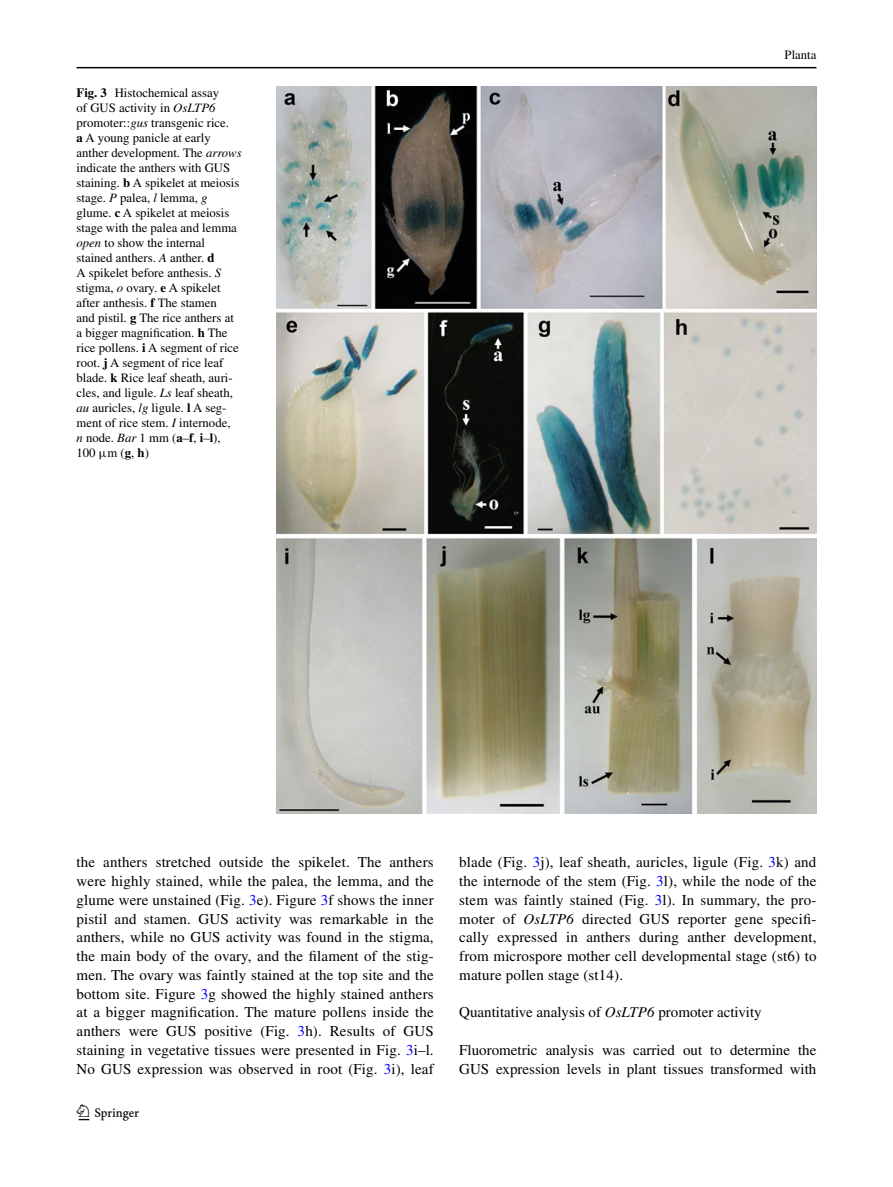
<style>
.page{position:relative;width:893px;height:1187px;background:#fff}
.page>*{position:absolute;margin:0;border:0;box-sizing:border-box;transform-origin:0 0}
.t1{font:22.5px "Springnew";color:#000}
.t2{font:15px/18.8px "Times";letter-spacing:.01em;color:#000;text-align:justify}
.t3{font:12.75px/15px "Times";color:#000}
.s1{font-weight:700}
.s2{font-style:italic}
.s3{font-family:"MTGU"}
.s4{color:#00f}
</style>
<div class="page">
<hr style="left:77px;top:67px;width:739px;height:1px;background:#000">
<img style="left:276px;top:87px;width:540px;height:726px">
<p class="t3" style="left:77px;top:85px;width:167px"><span class="s1">Fig. 3</span> Histochemical assay<br>of GUS activity in <span class="s2">OsLTP6 </span>promoter::<span class="s2">gus</span> transgenic rice.<br><span class="s1">a</span> A young panicle at early anther development. The <span class="s2">arrows </span>indicate the anthers with GUS staining. <span class="s1">b</span> A spikelet at meiosis stage. <span class="s2">P</span> palea, <span class="s2">l</span> lemma, <span class="s2">g </span>glume. <span class="s1">c</span> A spikelet at meiosis stage with the palea and lemma <span class="s2">open</span> to show the internal stained anthers. <span class="s2">A</span> anther. <span class="s1">d<br></span>A spikelet before anthesis. <span class="s2">S </span>stigma, <span class="s2">o</span> ovary. <span class="s1">e</span> A spikelet after anthesis. <span class="s1">f</span> The stamen<br>and pistil. <span class="s1">g</span> The rice anthers at a bigger magnification. <span class="s1">h</span> The rice pollens. <span class="s1">i</span> A segment of rice root. <span class="s1">j</span> A segment of rice leaf blade. <span class="s1">k</span> Rice leaf sheath, auri&shy;cles, and ligule. <span class="s2">Ls</span> leaf sheath, <span class="s2">au</span> auricles, <span class="s2">lg</span> ligule. <span class="s1">l</span> A seg&shy;ment of rice stem. <span class="s2">I</span> internode,<br><span class="s2">n</span> node. <span class="s2">Bar</span> 1 mm (<span class="s1">a</span>–<span class="s1">f</span>, <span class="s1">i</span>–<span class="s1">l</span>),<br>100 <span class="s3">μ</span>m (<span class="s1">g</span>, <span class="s1">h</span>)</p>
<p class="t3" style="left:785px;top:48px;width:33px">Planta</p>
<p class="t2" style="left:77px;top:852px;width:359px">the anthers stretched outside the spikelet. The anthers were highly stained, while the palea, the lemma, and the glume were unstained (Fig. <span class="s4">3</span>e). Figure <span class="s4">3</span>f shows the inner pistil and stamen. GUS activity was remarkable in the anthers, while no GUS activity was found in the stigma, the main body of the ovary, and the filament of the stig&shy;men. The ovary was faintly stained at the top site and the bottom site. Figure <span class="s4">3</span>g showed the highly stained anthers at a bigger magnification. The mature pollens inside the anthers were GUS positive (Fig. <span class="s4">3</span>h). Results of GUS staining in vegetative tissues were presented in Fig. <span class="s4">3</span>i–l.<br>No GUS expression was observed in root (Fig. <span class="s4">3</span>i), leaf</p>
<p class="t2" style="left:459px;top:852px;width:359px">blade (Fig. <span class="s4">3</span>j), leaf sheath, auricles, ligule (Fig. <span class="s4">3</span>k) and the internode of the stem (Fig. <span class="s4">3</span>l), while the node of the stem was faintly stained (Fig. <span class="s4">3</span>l). In summary, the pro&shy;moter of <span class="s2">OsLTP6</span> directed GUS reporter gene specifi&shy;cally expressed in anthers during anther development, from microspore mother cell developmental stage (st6) to mature pollen stage (st14).</p>
<p class="t2" style="left:459px;top:1002px;width:304px">Quantitative analysis of <span class="s2">OsLTP6</span> promoter activity</p>
<p class="t2" style="left:459px;top:1040px;width:359px">Fluorometric analysis was carried out to determine the<br>GUS expression levels in plant tissues transformed with</p>
<h1 class="t1" style="left:79px;top:1104px;width:62px">1 3</h1>
</div>
